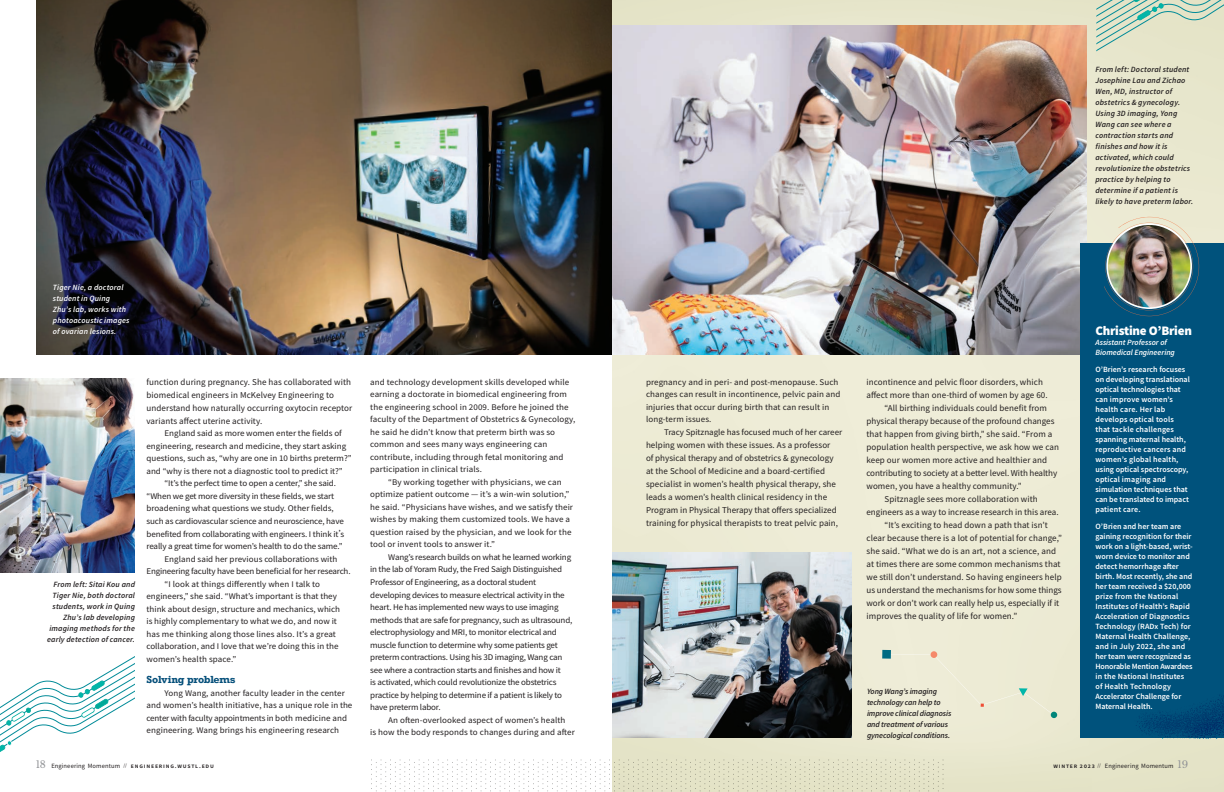
<style>
.page{position:relative;width:1224px;height:792px;background:#fff}
.page>*{position:absolute;margin:0;border:0;box-sizing:border-box;transform-origin:0 0}
.t1{font:900 13px "Source Sans Pro";color:#fff}
.t2{font:700 9.6px "Rockwell";letter-spacing:-.025em;color:#054f7a;scale:1.04 1}
.t3{font:9px/13px "Source Sans Pro";letter-spacing:.01em;color:#231f20}
.t4{font:8.7px/12.5px "Source Sans Pro";color:#231f20;scale:1.04 1}
.t5{font:8.7px/12.5px "Source Sans Pro";letter-spacing:-.02em;color:#231f20;text-align:center;scale:1.04 1}
.t6{font:600 8px/10px "Source Sans Pro";letter-spacing:.01em;color:#fff}
.Body_Copy{font:italic 600 8px/11px "Source Sans Pro";letter-spacing:.02em;color:#231f20;text-align:right}
.Body_Copy-2{font:italic 600 8px/11px "Source Sans Pro";letter-spacing:-.01em;color:#231f20}
.Body_Copy-3{font:italic 600 8px/11px "Source Sans Pro";letter-spacing:.02em;color:#fff}
.Body_Copy-4{font:italic 600 8px/10px "Source Sans Pro";color:#fff}
.t7{font:600 6.5px "Source Sans Pro";letter-spacing:.12em;color:#231f20}
.t8{font:6.5px "Source Sans Pro";color:#231f20}
.s1{font-family:"Libre Baskerville"}
.s2{font-family:"Libre Baskerville";font-weight:400;font-size:10px;color:#939598}
.s3{font-weight:400}
.s4{font-weight:400;font-size:5px}
.s5{font-weight:600}
.s6{font-size:5px}
.s7{font-family:"Libre Baskerville";font-size:10px;color:#939598}
</style>
<div class="page">
<svg style="left:0;top:656px;width:135px;height:96px"></svg>
<img style="left:612px;top:0;width:612px;height:792px">
<svg style="left:371px;top:760px;width:573px;height:32px"></svg>
<img style="left:36px;top:0;width:576px;height:355px">
<img style="left:612px;top:552px;width:239px;height:186px">
<img style="left:612px;top:25px;width:475px;height:330px">
<div style="left:1080px;top:243px;width:144px;height:495px;background:#00527c"></div>
<svg style="left:1136px;top:695px;width:88px;height:43px"></svg>
<img style="left:0;top:378px;width:135px;height:194px">
<svg style="left:1104px;top:217px;width:96px;height:100px"></svg>
<img style="left:1107px;top:224px;width:84px;height:84px;border-radius:42px">
<div style="left:1106px;top:223px;width:86px;height:86px;border:2px solid #fff;border-radius:50%"></div>
<svg style="left:1096px;top:0;width:128px;height:70px"></svg>
<div style="left:882px;top:650px;width:9px;height:9px;background:#006b83"></div>
<div style="left:931px;top:651px;width:6px;height:7px;background:#f5896a;border-radius:50%"></div>
<div style="left:886px;top:654px;width:171px;height:64px;background:#edebd5"></div>
<p class="Body_Copy-3" style="left:53px;top:281px;width:78px">Tiger Nie, a doctoral student in Quing<br>Zhu’s lab, works with photoacoustic images of ovarian lesions.</p>
<p class="Body_Copy" style="left:47px;top:578px;width:89px">From left: Sitai Kou and<br>Tiger Nie, both doctoral students, work in Quing<br>Zhu’s lab developing imaging methods for the early detection of cancer.</p>
<p class="t3" style="left:147px;top:375px;width:207px">function during pregnancy. She has collaborated with biomedical engineers in McKelvey Engineering to understand how naturally occurring oxytocin receptor variants affect uterine activity.</p>
<p class="t4" style="left:147px;top:427px;width:199px;text-indent:18px">England said as more women enter the fields of engineering, research and medicine, they start asking questions, such as, “why are one in 10 births preterm?” and “why is there not a diagnostic tool to predict it?”</p>
<p class="t4" style="left:147px;top:477px;width:192px;text-indent:18px">“It’s the perfect time to open a center,” she said. “When we get more diversity in these fields, we start broadening what questions we study. Other fields, such as cardiovascular science and neuroscience, have benefited from collaborating with engineers. I think it<span class="s1">’</span>s really a great time for women’s health to do the same.”</p>
<p class="t5" style="left:147px;top:552px;width:198px">England said her previous collaborations with<br>Engineering faculty have been beneficial for her research.</p>
<p class="t4" style="left:147px;top:577px;width:188px;text-indent:18px">“I look at things differently when I talk to engineers,” she said. “What’s important is that they think about design, structure and mechanics, which is highly complementary to what we do, and now it has me thinking along those lines also. It’s a great collaboration, and I love that we’re doing this in the women’s health space.”</p>
<p class="t2" style="left:147px;top:673px;width:87px">Solving problems</p>
<p class="t4" style="left:147px;top:686px;width:199px;text-indent:18px">Yong Wang, another faculty leader in the center and women’s health initiative, has a unique role in the center with faculty appointments in both medicine and engineering. Wang brings his engineering research</p>
<p class="t7" style="left:36px;top:761px;width:180px"><span class="s2">18</span> <span class="s3">Engineering Momentum</span> <span class="s4">//</span> engineering.wustl.edu</p>
<p class="t4" style="left:370px;top:375px;width:199px">and technology development skills developed while earning a doctorate in biomedical engineering from the engineering school in 2009. Before he joined the faculty of the Department of Obstetrics &amp; Gynecology, he said he didn’t know that preterm birth was so common and sees many ways engineering can contribute, including through fetal monitoring and participation in clinical trials.</p>
<p class="t4" style="left:370px;top:476px;width:197px;text-indent:18px">“By working together with physicians, we can optimize patient outcome — it’s a win-win solution,” he said. “Physicians have wishes, and we satisfy their wishes by making them customized tools. We have a question raised by the physician, and we look for the tool or invent tools to answer it.”</p>
<p class="t5" style="left:370px;top:551px;width:196px;text-align:left;text-indent:18px">Wang’s research builds on what he learned working in the lab of Yoram Rudy, the Fred Saigh Distinguished Professor of Engineering, as a doctoral student developing devices to measure electrical activity in the heart. He has implemented new ways to use imaging methods that are safe for pregnancy, such as ultrasound, electrophysiology and MRI, to monitor electrical and muscle function to determine why some patients get preterm contractions. Using his 3D imaging, Wang can see where a contraction starts and finishes and how it<br>is activated, which could revolutionize the obstetrics practice by helping to determine if a patient is likely to have preterm labor.</p>
<p class="t4" style="left:370px;top:714px;width:198px;text-indent:18px">An often-overlooked aspect of women’s health<br>is how the body responds to changes during and after</p>
<p class="Body_Copy" style="left:1095px;top:64px;width:100px;text-align:left">From left: Doctoral student<br>Josephine Lau and Zichao<br>Wen, MD, instructor of obstetrics &amp; gynecology.<br>Using 3D imaging, Yong<br>Wang can see where a contraction starts and finishes and how it is activated, which could revolutionize the obstetrics practice by helping to determine if a patient is likely to have preterm labor.</p>
<p class="t4" style="left:646px;top:375px;width:189px">pregnancy and in peri- and post-menopause. Such changes can result in incontinence, pelvic pain and injuries that occur during birth that can result in long-term issues.</p>
<p class="t4" style="left:664px;top:425px;width:173px">Tracy Spitznagle has focused much of her career</p>
<p class="t3" style="left:646px;top:438px;width:194px">helping women with these issues. As a professor of physical therapy and of obstetrics &amp; gynecology at the School of Medicine and a board-certified specialist in women’s health physical therapy, she leads a women’s health clinical residency in the Program in Physical Therapy that offers specialized training for physical therapists to treat pelvic pain,</p>
<p class="t3" style="left:866px;top:375px;width:183px">incontinence and pelvic floor disorders, which affect more than one-third of women by age 60.</p>
<p class="t3" style="left:866px;top:401px;width:194px;text-indent:18px">“All birthing individuals could benefit from physical therapy because of the profound changes that happen from giving birth,” she said. “From a population health perspective, we ask how we can keep our women more active and healthier and contributing to society at a better level. With healthy women, you have a healthy community.”</p>
<p class="t3" style="left:866px;top:492px;width:194px;text-align:center">Spitznagle sees more collaboration with engineers as a way to increase research in this area.</p>
<p class="t3" style="left:866px;top:518px;width:197px;text-indent:18px">“It’s exciting to head down a path that isn’t clear because there is a lot of potential for change,” she said. “What we do is an art, not a science, and at times there are some common mechanisms that we still don’t understand. So having engineers help us understand the mechanisms for how some things work or don’t work can really help us, especially if it improves the quality of life for women.”</p>
<p class="Body_Copy-2" style="left:867px;top:686px;width:86px">Yong Wang’s imaging technology can help to improve clinical diagnosis and treatment of various gynecological conditions.</p>
<p class="t1" style="left:1095px;top:321px;width:98px">Christine O’Brien</p>
<p class="Body_Copy-4" style="left:1095px;top:337px;width:81px">Assistant Professor of<br>Biomedical Engineering</p>
<p class="t6" style="left:1095px;top:364px;width:96px">O’Brien’s research focuses on developing translational optical technologies that can improve women’s health care. Her lab develops optical tools that tackle challenges spanning maternal health, reproductive cancers and women’s global health, using optical spectroscopy, optical imaging and simulation techniques that can be translated to impact patient care.</p>
<p class="t6" style="left:1095px;top:521px;width:99px">O’Brien and her team are gaining recognition for their work on a light-based, wrist&shy;worn device to monitor and detect hemorrhage after birth. Most recently, she and her team received a $20,000 prize from the National<br>Institutes of Health’s Rapid<br>Acceleration of Diagnostics<br>Technology (RADx Tech) for<br>Maternal Health Challenge, and in July 2022, she and her team were recognized as<br>Honorable Mention Awardees in the National Institutes of Health Technology<br>Accelerator Challenge for<br>Maternal Health.</p>
<p class="t8" style="left:1053px;top:761px;width:136px"><span class="s5">winter 2023</span> <span class="s6">//</span> Engineering Momentum <span class="s7">19</span></p>
</div>
